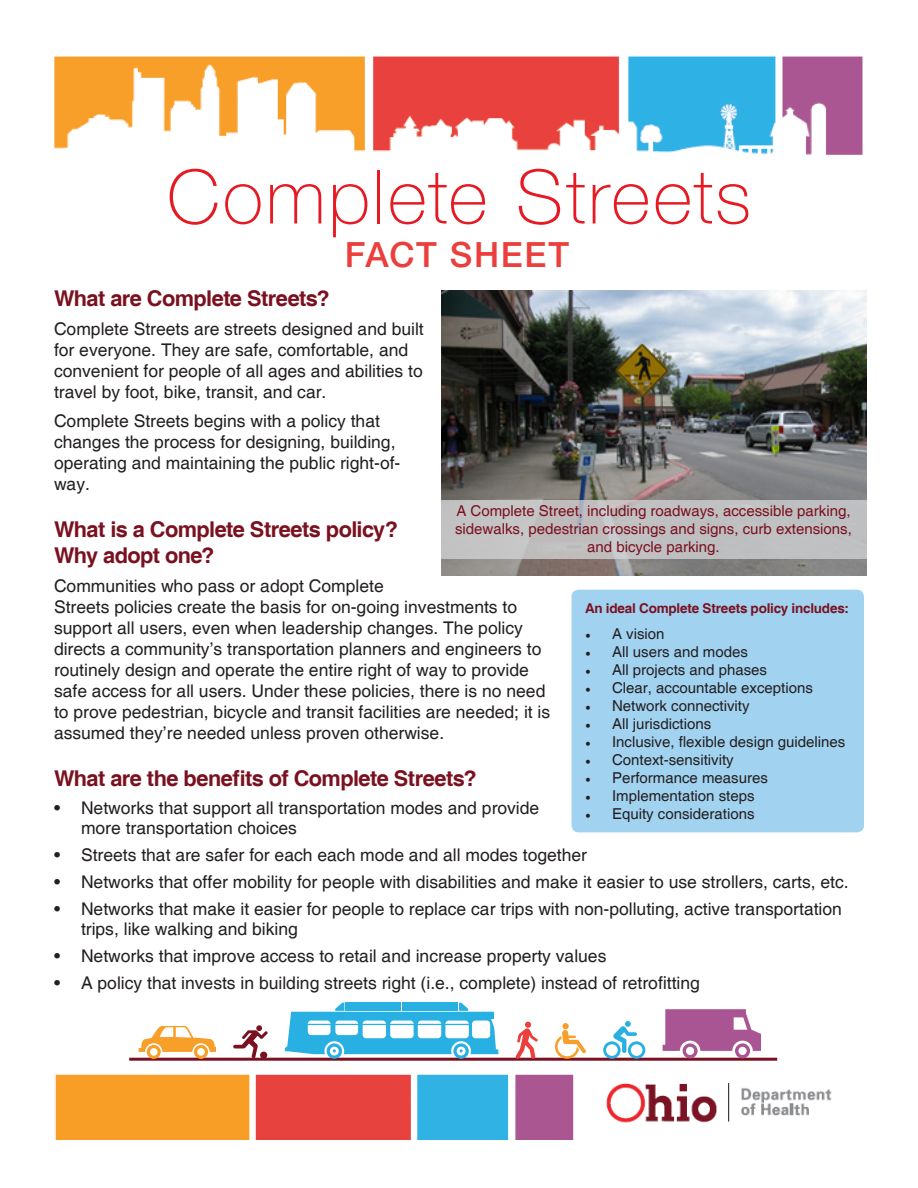
<style>
.page{position:relative;width:918px;height:1188px;background:#fff}
.page>*{position:absolute;margin:0;border:0;box-sizing:border-box;transform-origin:0 0}
.t1{font:100 75px "Helvetica Neue LT";letter-spacing:.035em;color:#e51a23}
.t2{font:500 34.8px "Helvetica Neue";letter-spacing:.045em;color:#ea3f3c}
.Text{font:700 21.75px/26.1px "Helvetica";letter-spacing:-.025em;color:#7a1120}
.Text-2{font:17.55px/21px "Helvetica";color:#231f20}
.t3{font:15px "Helvetica";color:#231f20}
.Text-3{font:15px/18px "Helvetica";color:#7a1120;text-align:center}
.Text-4{font:700 13.5px "Helvetica";letter-spacing:-.015em;color:#7a1120}
.s1{font-family:"Minion Pro"}
</style>
<div class="page">
<hr style="left:129px;top:1058px;width:648px;height:3px;background:#7a1120">
<img style="left:54px;top:56px;width:809px;height:99px">
<img style="left:54px;top:1073px;width:778px;height:67px">
<svg style="left:285px;top:1003px;width:214px;height:56px"></svg>
<svg style="left:139px;top:1026px;width:77px;height:33px"></svg>
<svg style="left:603px;top:1021px;width:42px;height:38px"></svg>
<div style="left:562px;top:1023px;width:7px;height:6px;background:#f89f2a;border-radius:50%"></div>
<svg style="left:555px;top:1030px;width:31px;height:29px"></svg>
<svg style="left:233px;top:1025px;width:35px;height:33px"></svg>
<div style="left:260px;top:1052px;width:7px;height:7px;background:#7a1120;border-radius:50%"></div>
<svg style="left:663px;top:1009px;width:98px;height:49px"></svg>
<svg style="left:516px;top:1022px;width:22px;height:37px"></svg>
<div style="left:572px;top:590px;width:292px;height:242px;background:#a1d2f0;border-radius:7px"></div>
<img style="left:441px;top:291px;width:425px;height:285px">
<div style="left:441px;top:500px;width:425px;height:58px;background:#c0c0c1"></div>
<p class="t1" style="left:167px;top:154px;width:586px">Complete Streets</p>
<p class="t2" style="left:345px;top:233px;width:226px">FACT SHEET</p>
<p class="Text" style="left:54px;top:286px;width:277px">What are Complete Streets?</p>
<p class="Text-2" style="left:54px;top:319px;width:371px">Complete Streets are streets designed and built for everyone. They are safe, comfortable, and convenient for people of all ages and abilities to travel by foot, bike, transit, and car.</p>
<p class="Text-2" style="left:54px;top:411px;width:348px">Complete Streets begins with a policy that changes the process for designing, building, operating and maintaining the public right-of&shy;way.</p>
<p class="Text" style="left:54px;top:517px;width:346px">What is a Complete Streets policy?<br>Why adopt one?</p>
<p class="Text-2" style="left:54px;top:576px;width:498px">Communities who pass or adopt Complete<br>Streets policies create the basis for on-going investments to support all users, even when leadership changes. The policy directs a community’s transportation planners and engineers to routinely design and operate the entire right of way to provide safe access for all users. Under these policies, there is no need to prove pedestrian, bicycle and transit facilities are needed; it is assumed they’re needed unless proven otherwise.</p>
<p class="Text" style="left:54px;top:766px;width:424px">What are the benefits of Complete Streets?</p>
<p class="Text-2" style="left:81px;top:798px;width:460px;line-height:20.1px;text-indent:-27px">• Networks that support all transportation modes and provide more transportation choices</p>
<p class="Text-2" style="left:54px;top:845px;width:535px">• Streets that are safer for each each mode and all modes together</p>
<p class="Text-2" style="left:54px;top:872px;width:796px">• Networks that offer mobility for people with disabilities and make it easier to use strollers, carts, etc.</p>
<p class="Text-2" style="left:81px;top:899px;width:762px;line-height:20.1px;text-indent:-27px">• Networks that make it easier for people to replace car trips with non-polluting, active transportation trips, like walking and biking</p>
<p class="Text-2" style="left:54px;top:946px;width:554px">• Networks that improve access to retail and increase property values</p>
<p class="Text-2" style="left:54px;top:973px;width:647px">• A policy that invests in building streets right (i.e., complete) instead of retrofitting</p>
<p class="Text-3" style="left:455px;top:503px;width:398px">A Complete Street, including roadways, accessible parking, sidewalks, pedestrian crossings and signs, curb extensions, and bicycle parking.</p>
<p class="Text-4" style="left:585px;top:600px;width:266px">An ideal Complete Streets policy includes:</p>
<p class="t3" style="left:585px;top:625px;width:81px"><span class="s1">•</span> A vision</p>
<p class="t3" style="left:585px;top:643px;width:164px"><span class="s1">•</span> All users and modes</p>
<p class="t3" style="left:585px;top:661px;width:184px"><span class="s1">•</span> All projects and phases</p>
<p class="t3" style="left:585px;top:679px;width:229px"><span class="s1">•</span> Clear, accountable exceptions</p>
<p class="t3" style="left:585px;top:697px;width:166px"><span class="s1">•</span> Network connectivity</p>
<p class="t3" style="left:585px;top:715px;width:128px"><span class="s1">•</span> All jurisdictions</p>
<p class="t3" style="left:585px;top:733px;width:262px"><span class="s1">•</span> Inclusive, flexible design guidelines</p>
<p class="t3" style="left:585px;top:751px;width:150px"><span class="s1">•</span> Context-sensitivity</p>
<p class="t3" style="left:585px;top:769px;width:184px"><span class="s1">•</span> Performance measures</p>
<p class="t3" style="left:585px;top:787px;width:171px"><span class="s1">•</span> Implementation steps</p>
<p class="t3" style="left:585px;top:805px;width:171px"><span class="s1">•</span> Equity considerations</p>
</div>
